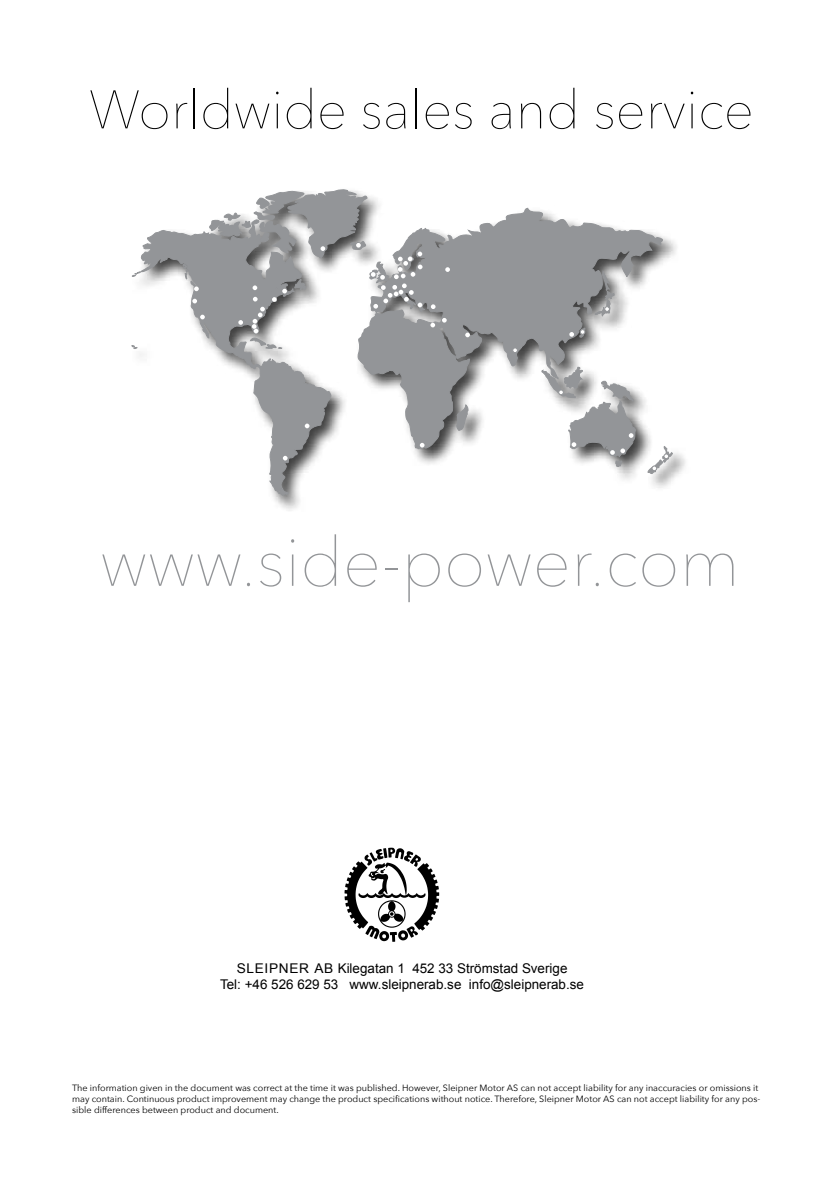
<style>
.page{position:relative;width:840px;height:1191px;background:#fff}
.page>*{position:absolute;margin:0;border:0;box-sizing:border-box;transform-origin:0 0}
.t1{font:200 68px "Avenir Next";color:#939598}
.t2{font:200 53.8px "Avenir Next";color:#000}
.t3{font:13.4px "Arial";color:#000}
.t4{font:9px/10.8px "Avenir Next";color:#000}
</style>
<div class="page">
<svg style="left:139px;top:230px;width:192px;height:263px"></svg>
<svg style="left:276px;top:487px;width:13px;height:8px"></svg>
<svg style="left:132px;top:271px;width:9px;height:7px"></svg>
<svg style="left:357px;top:207px;width:306px;height:243px;fill:#939598"></svg>
<svg style="left:131px;top:345px;width:6px;height:4px"></svg>
<svg style="left:442px;top:318px;width:4px;height:4px"></svg>
<svg style="left:430px;top:323px;width:5px;height:4px"></svg>
<svg style="left:647px;top:446px;width:25px;height:28px"></svg>
<svg style="left:541px;top:366px;width:95px;height:103px"></svg>
<svg style="left:594px;top:271px;width:20px;height:45px"></svg>
<svg style="left:569px;top:332px;width:4px;height:5px"></svg>
<svg style="left:579px;top:328px;width:6px;height:10px"></svg>
<svg style="left:283px;top:456px;width:4px;height:4px"></svg>
<svg style="left:304px;top:423px;width:5px;height:5px"></svg>
<svg style="left:465px;top:332px;width:4px;height:5px"></svg>
<svg style="left:430px;top:304px;width:5px;height:5px"></svg>
<svg style="left:445px;top:267px;width:4px;height:5px"></svg>
<svg style="left:182px;top:189px;width:240px;height:160px"></svg>
<svg style="left:512px;top:348px;width:5px;height:5px"></svg>
<svg style="left:419px;top:443px;width:5px;height:4px"></svg>
<svg style="left:344px;top:847px;width:95px;height:94px"></svg>
<p class="t2" style="left:89px;top:64px;width:666px">Worldwide sales and service</p>
<p class="t1" style="left:100px;top:505px;width:641px">www.side-power.com</p>
<p class="t3" style="left:236px;top:959px;width:332px">SLEIPNER AB Kilegatan 1 452 33 Strömstad Sverige</p>
<p class="t3" style="left:220px;top:975px;width:365px">Tel: +46 526 629 53 www.sleipnerab.se info@sleipnerab.se</p>
<p class="t4" style="left:72px;top:1082px;width:689px">The information given in the document was correct at the time it was published. However, Sleipner Motor AS can not accept liability for any inaccuracies or omissions it may contain. Continuous product improvement may change the product specifications without notice. Therefore, Sleipner Motor AS can not accept liability for any pos&shy;sible differences between product and document.</p>
</div>
